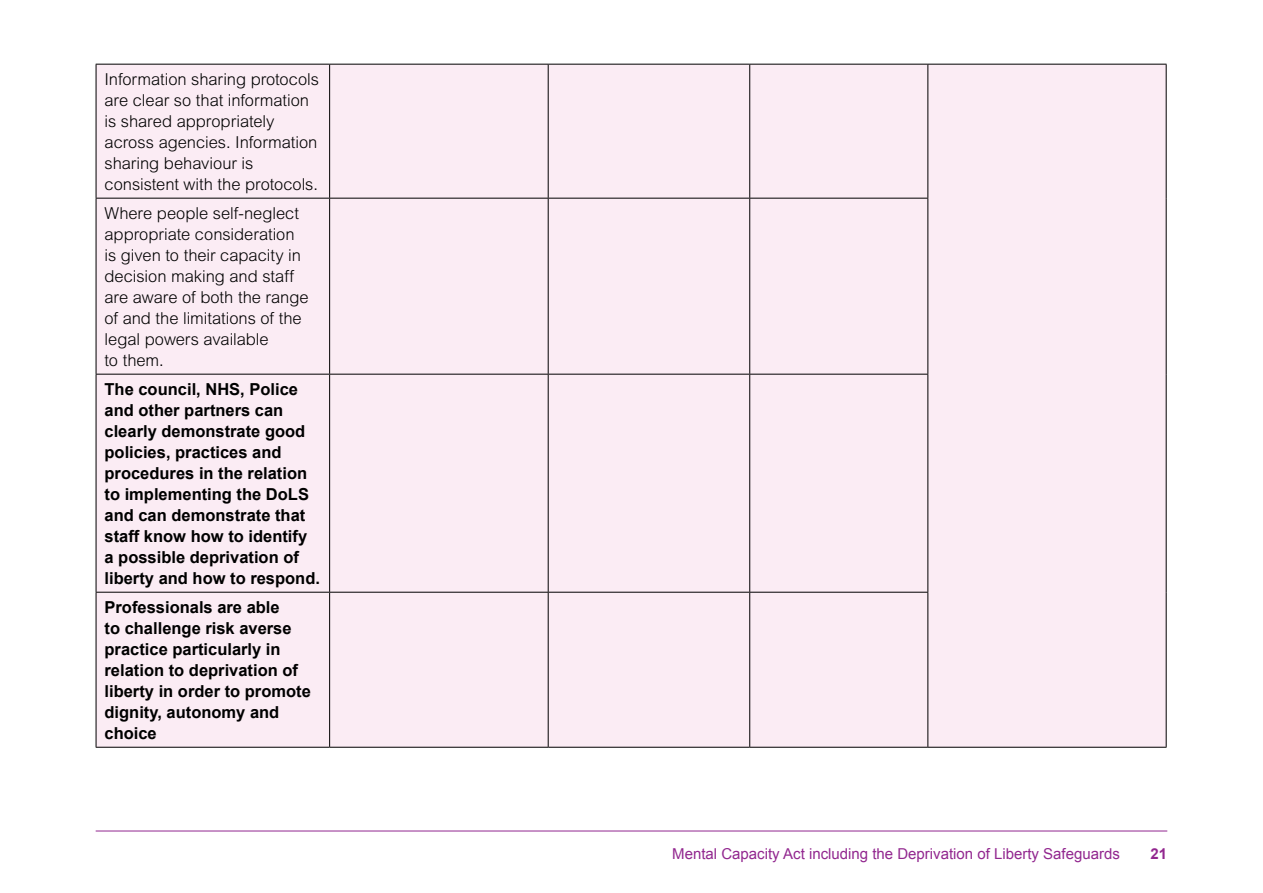
<style>
.page{position:relative;width:1263px;height:893px;background:#fff}
.page>*{position:absolute;margin:0;border:0;box-sizing:border-box;transform-origin:0 0}
.t1{font:700 16.5px/21px "Arial";color:#000}
.t2{font:300 16.5px/21px "Arial MT Std";letter-spacing:-.005em;color:#000}
.t3{font:15px "Arial";color:#92278f}
.t4{font:700 15px "Arial";color:#92278f}
</style>
<div class="page">
<hr style="left:96px;top:831px;width:1071px;height:1px;background:#92278f">
<div style="left:97px;top:65px;width:1069px;height:682px;background:#fbecf4"></div>
<hr style="left:96px;top:64px;width:234px;height:1px;background:#000">
<hr style="left:96px;top:65px;width:1px;height:133px;background:#000">
<hr style="left:330px;top:64px;width:218px;height:1px;background:#000">
<hr style="left:329px;top:65px;width:1px;height:133px;background:#000">
<hr style="left:548px;top:64px;width:202px;height:1px;background:#000">
<hr style="left:548px;top:65px;width:1px;height:133px;background:#000">
<hr style="left:750px;top:64px;width:178px;height:1px;background:#000">
<hr style="left:749px;top:65px;width:1px;height:133px;background:#000">
<hr style="left:96px;top:198px;width:234px;height:1px;background:#000">
<hr style="left:96px;top:199px;width:1px;height:175px;background:#000">
<hr style="left:330px;top:198px;width:218px;height:1px;background:#000">
<hr style="left:329px;top:199px;width:1px;height:175px;background:#000">
<hr style="left:548px;top:198px;width:202px;height:1px;background:#000">
<hr style="left:548px;top:199px;width:1px;height:175px;background:#000">
<hr style="left:750px;top:198px;width:178px;height:1px;background:#000">
<hr style="left:749px;top:199px;width:1px;height:175px;background:#000">
<hr style="left:96px;top:374px;width:234px;height:1px;background:#000">
<hr style="left:96px;top:375px;width:1px;height:217px;background:#000">
<hr style="left:330px;top:374px;width:218px;height:1px;background:#000">
<hr style="left:329px;top:375px;width:1px;height:217px;background:#000">
<hr style="left:548px;top:374px;width:202px;height:1px;background:#000">
<hr style="left:548px;top:375px;width:1px;height:217px;background:#000">
<hr style="left:750px;top:374px;width:178px;height:1px;background:#000">
<hr style="left:749px;top:375px;width:1px;height:217px;background:#000">
<hr style="left:96px;top:592px;width:234px;height:1px;background:#000">
<hr style="left:96px;top:593px;width:1px;height:154px;background:#000">
<hr style="left:330px;top:592px;width:218px;height:1px;background:#000">
<hr style="left:329px;top:593px;width:1px;height:154px;background:#000">
<hr style="left:548px;top:592px;width:202px;height:1px;background:#000">
<hr style="left:548px;top:593px;width:1px;height:154px;background:#000">
<hr style="left:750px;top:592px;width:178px;height:1px;background:#000">
<hr style="left:749px;top:593px;width:1px;height:154px;background:#000">
<hr style="left:96px;top:747px;width:234px;height:1px;background:#000">
<hr style="left:330px;top:747px;width:218px;height:1px;background:#000">
<hr style="left:548px;top:747px;width:202px;height:1px;background:#000">
<hr style="left:750px;top:747px;width:178px;height:1px;background:#000">
<hr style="left:927px;top:375px;width:1px;height:217px;background:#000">
<hr style="left:1166px;top:374px;width:1px;height:218px;background:#000">
<hr style="left:927px;top:593px;width:1px;height:154px;background:#000">
<hr style="left:1166px;top:592px;width:1px;height:155px;background:#000">
<hr style="left:928px;top:747px;width:238px;height:1px;background:#000">
<hr style="left:927px;top:65px;width:1px;height:133px;background:#000">
<hr style="left:1166px;top:65px;width:1px;height:133px;background:#000">
<hr style="left:927px;top:199px;width:1px;height:175px;background:#000">
<hr style="left:1166px;top:198px;width:1px;height:176px;background:#000">
<hr style="left:928px;top:64px;width:238px;height:1px;background:#000">
<p class="t2" style="left:105px;top:68px;width:216px">Information sharing protocols are clear so that information is shared appropriately across agencies. Information sharing behaviour is consistent with the protocols.</p>
<p class="t2" style="left:105px;top:202px;width:206px">Where people self-neglect appropriate consideration is given to their capacity in decision making and staff are aware of both the range of and the limitations of the legal powers available<br>to them.</p>
<p class="t1" style="left:105px;top:379px;width:217px">The council, NHS, Police and other partners can clearly demonstrate good policies, practices and procedures in the relation to implementing the DoLS and can demonstrate that staff know how to identify a possible deprivation of liberty and how to respond.</p>
<p class="t1" style="left:105px;top:597px;width:208px">Professionals are able<br>to challenge risk averse practice particularly in relation to deprivation of liberty in order to promote dignity, autonomy and choice</p>
<p class="t3" style="left:672px;top:844px;width:449px">Mental Capacity Act including the Deprivation of Liberty Safeguards</p>
<p class="t4" style="left:1150px;top:844px;width:18px">21</p>
</div>
